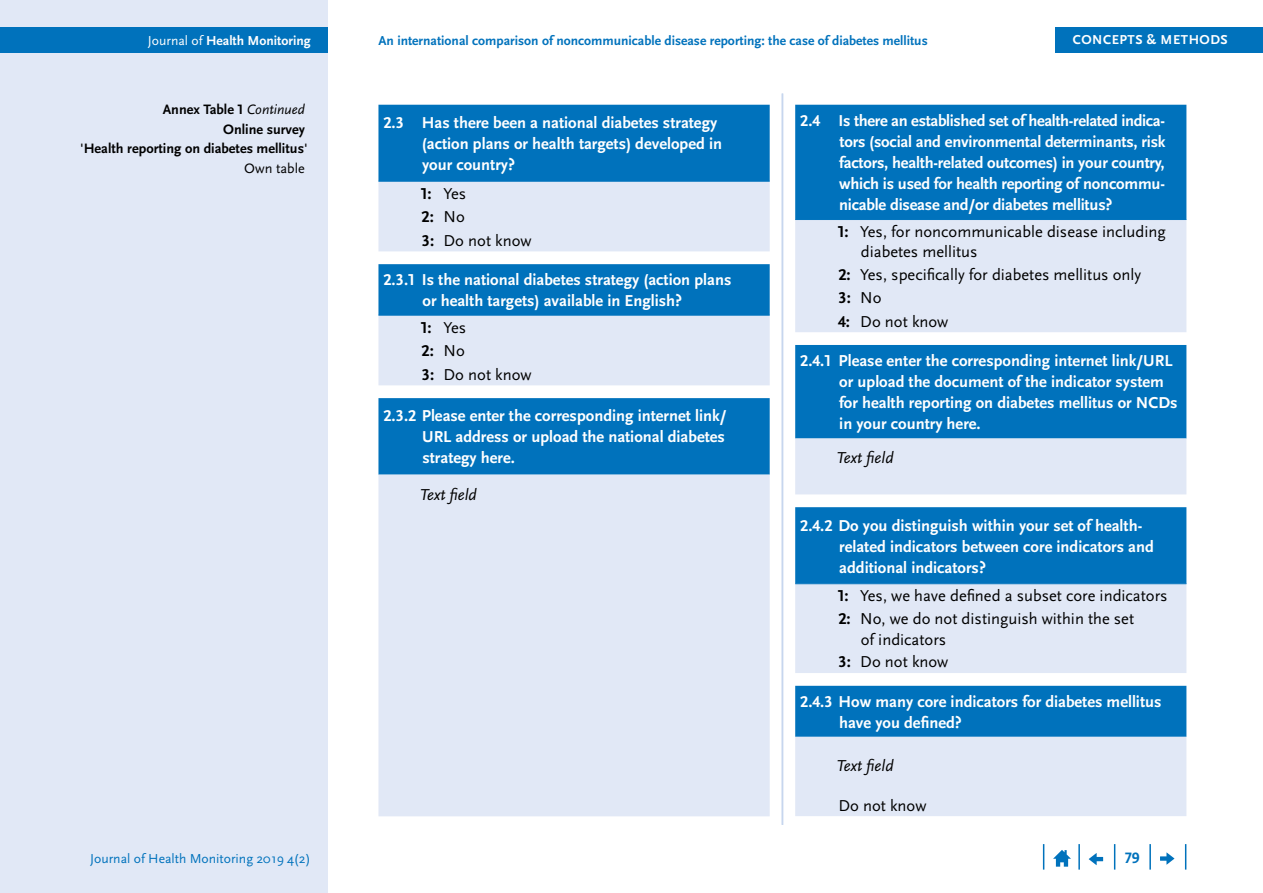
<style>
.page{position:relative;width:1263px;height:893px;background:#fff}
.page>*{position:absolute;margin:0;border:0;box-sizing:border-box;transform-origin:0 0}
.t1{font:700 16.5px/21px "Scala Sans Pro";color:#fff}
.t2{font:16.5px/23.4px "Scala Sans Pro";color:#000}
.t3{font:italic 16.5px "Scala Sans Pro";color:#000}
.t4{font:700 15.75px "Scala Sans Pro";color:#0072bc}
.t5{font:700 14.25px/19.5px "Scala Sans Pro";color:#000;text-align:right}
.t6{font:14.25px "Scala Sans Pro";color:#000}
.t7{font:700 13.65px "Scala Sans Pro";color:#0072bc}
.t8{font:13.65px "Scala Sans Pro";color:#0072bc}
.t9{font:700 13.65px "Scala Sans Pro";color:#fff}
.t10{font:700 13.5px "Scala Sans Pro";letter-spacing:.04em;color:#fff}
.s1{font-weight:400}
.s2{font-weight:400;font-style:italic}
.s3{font-weight:700}
</style>
<div class="page">
<div style="left:0;top:0;width:327px;height:893px;background:#e1e8f6"></div>
<div style="left:1055px;top:28px;width:208px;height:25px;background:#0072bc"></div>
<div style="left:0;top:28px;width:327px;height:25px;background:#0072bc"></div>
<svg style="left:1185px;top:844px;width:1px;height:26px"></svg>
<hr style="left:1149px;top:844px;width:2px;height:26px;background:#0072bc">
<svg style="left:1114px;top:844px;width:1px;height:26px"></svg>
<hr style="left:1078px;top:844px;width:2px;height:26px;background:#0072bc">
<svg style="left:1043px;top:844px;width:1px;height:26px"></svg>
<svg style="left:1053px;top:850px;width:18px;height:17px"></svg>
<svg style="left:1089px;top:853px;width:14px;height:12px"></svg>
<svg style="left:1160px;top:852px;width:14px;height:13px"></svg>
<div style="left:378px;top:105px;width:392px;height:76px;background:#0072bc"></div>
<svg style="left:378px;top:182px;width:392px;height:634px;background:#b5d1ea"></svg>
<hr style="left:378px;top:181px;width:392px;height:1px;background:#0072bc">
<hr style="left:378px;top:315px;width:392px;height:1px;background:#0072bc">
<hr style="left:782px;top:94px;width:1px;height:731px;background:#c7d6ee">
<div style="left:795px;top:105px;width:391px;height:114px;background:#0072bc"></div>
<svg style="left:795px;top:220px;width:391px;height:596px;background:#8fbde1"></svg>
<hr style="left:795px;top:219px;width:391px;height:1px;background:#0072bc">
<hr style="left:795px;top:583px;width:391px;height:1px;background:#0072bc">
<p class="t9" style="left:148px;top:33px;width:164px"><span class="s1">Journal of</span> Health Monitoring</p>
<p class="t5" style="left:80px;top:100px;width:229px">Annex Table 1 <span class="s2">Continued<br></span>Online survey<br>'Health reporting on diabetes mellitus'</p>
<p class="t6" style="left:244px;top:160px;width:62px">Own table</p>
<p class="t8" style="left:90px;top:850px;width:222px">Journal of Health Monitoring 2019 4(2)</p>
<p class="t7" style="left:378px;top:33px;width:551px">An international comparison of noncommunicable disease reporting: the case of diabetes mellitus</p>
<p class="t10" style="left:1073px;top:32px;width:157px">CONCEPTS &amp; METHODS</p>
<p class="t1" style="left:422px;top:112px;width:302px;text-indent:-38px">2.3 Has there been a national diabetes strategy (action plans or health targets) developed in your country?</p>
<p class="t2" style="left:421px;top:182px;width:112px"><span class="s3">1:</span> Yes<br><span class="s3">2:</span> No<br><span class="s3">3:</span> Do not know</p>
<p class="t1" style="left:422px;top:269px;width:310px;text-indent:-39px">2.3.1 Is the national diabetes strategy (action plans or health targets) available in English?</p>
<p class="t2" style="left:421px;top:316px;width:112px"><span class="s3">1:</span> Yes<br><span class="s3">2:</span> No<br><span class="s3">3:</span> Do not know</p>
<p class="t1" style="left:422px;top:406px;width:306px;text-align:justify;text-indent:-39px">2.3.2 Please enter the corresponding internet link/ URL address or upload the national diabetes strategy here.</p>
<p class="t3" style="left:420px;top:484px;width:58px">Text field</p>
<p class="t1" style="left:839px;top:110px;width:328px;text-align:justify;text-indent:-39px">2.4 Is there an established set of health-related indica&shy;tors (social and environmental determinants, risk factors, health-related outcomes) in your country, which is used for health reporting of noncommu&shy;nicable disease and/or diabetes mellitus?</p>
<p class="t2" style="left:861px;top:222px;width:306px;line-height:19.5px;text-indent:-23px"><span class="s3">1:</span> Yes, for noncommu nicable disease including diabetes mellitus</p>
<p class="t2" style="left:838px;top:263px;width:305px"><span class="s3">2:</span> Yes, specifically for diabetes mellitus only<br><span class="s3">3:</span> No<br><span class="s3">4:</span> Do not know</p>
<p class="t1" style="left:839px;top:350px;width:340px;text-indent:-39px">2.4.1 Please enter the corresponding internet link/URL or upload the document of the indicator system for health reporting on diabetes mellitus or NCDs in your country here.</p>
<p class="t3" style="left:836px;top:448px;width:58px">Text field</p>
<p class="t1" style="left:839px;top:515px;width:316px;text-indent:-39px">2.4.2 Do you distinguish within your set of health&shy;related indicators between core indicators and additional indicators?</p>
<p class="t2" style="left:838px;top:584px;width:331px"><span class="s3">1:</span> Yes, we have defined a subset core indicators</p>
<p class="t2" style="left:838px;top:607px;width:297px"><span class="s3">2:</span> No, we do not distinguish within the set</p>
<p class="t2" style="left:861px;top:628px;width:87px">of indicators</p>
<p class="t2" style="left:838px;top:650px;width:111px"><span class="s3">3:</span> Do not know</p>
<p class="t1" style="left:839px;top:691px;width:324px;text-indent:-39px">2.4.3 How many core indicators for diabetes mellitus have you defined?</p>
<p class="t3" style="left:836px;top:756px;width:58px">Text field</p>
<p class="t2" style="left:838px;top:793px;width:89px">Do not know</p>
<p class="t4" style="left:1125px;top:849px;width:16px">79</p>
</div>
